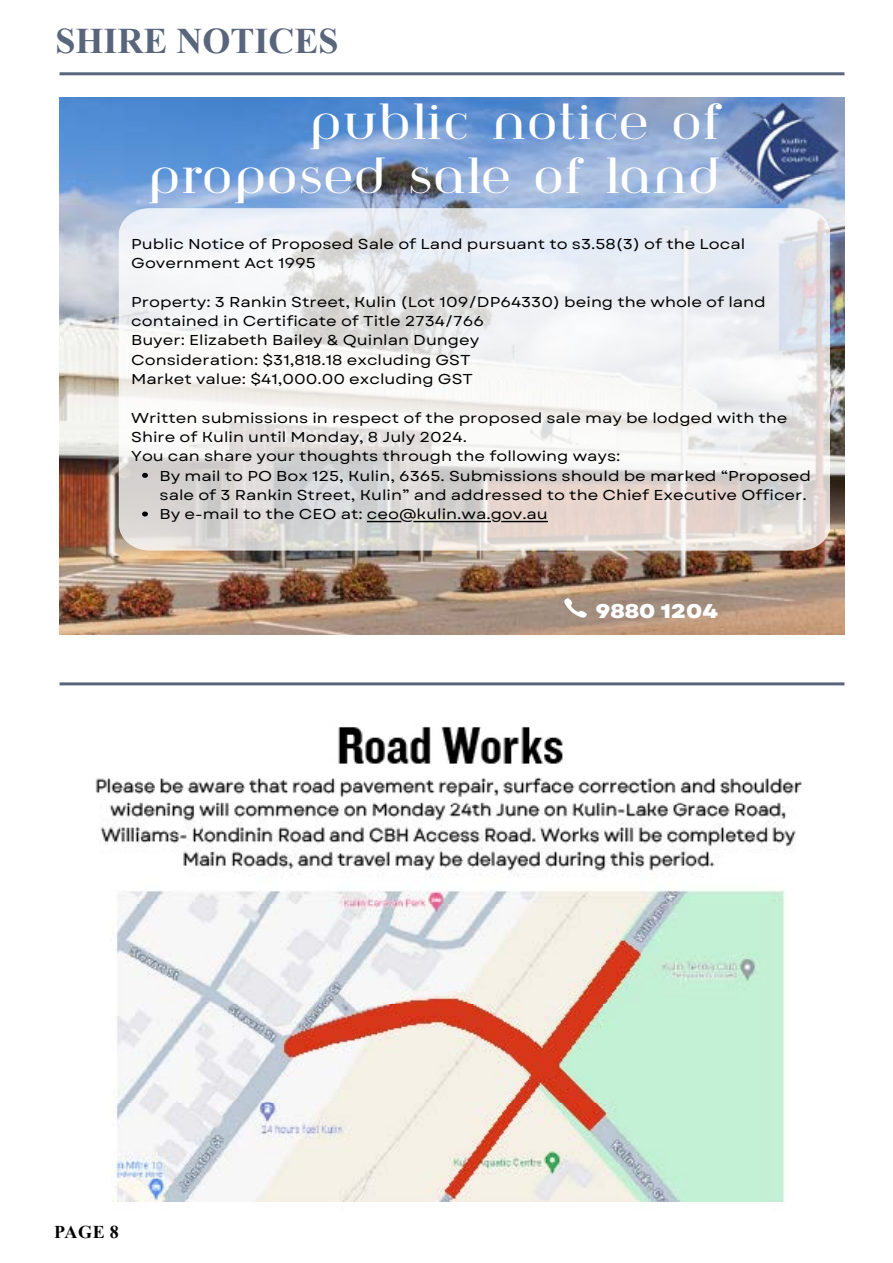
<style>
.page{position:relative;width:893px;height:1263px;background:#fff}
.page>*{position:absolute;margin:0;border:0;box-sizing:border-box;transform-origin:0 0}
.t1{font:38.55px/53.7px "Architype Bayer Type";color:#fff;text-align:right;scale:1.17 1}
.t2{font:700 36px "Times New Roman";color:#59657b}
.t3{font:800 19.8px "Garet";color:#fff;scale:1.17 1}
.t4{font:700 18px "Times New Roman";color:#000}
.t5{font:14.25px/19.4px "Garet";color:#000;scale:1.17 1}
</style>
<div class="page">
<hr style="left:60px;top:72px;width:784px;height:3px;background:#59657b">
<hr style="left:60px;top:682px;width:784px;height:3px;background:#59657b">
<img style="left:95px;top:727px;width:707px;height:475px">
<img style="left:60px;top:97px;width:784px;height:537px">
<svg style="left:564px;top:598px;width:23px;height:20px"></svg>
<img style="left:720px;top:103px;width:124px;height:102px">
<svg style="left:119px;top:208px;width:711px;height:343px"></svg>
<svg style="left:142px;top:473px;width:6px;height:5px"></svg>
<svg style="left:142px;top:511px;width:6px;height:5px"></svg>
<hr style="left:501px;top:521px;width:47px;height:1px;background:#000">
<hr style="left:413px;top:521px;width:78px;height:1px;background:#000">
<hr style="left:367px;top:521px;width:34px;height:1px;background:#000">
<h2 class="t2" style="left:55px;top:15px;width:285px">SHIRE NOTICES</h2>
<h1 class="t1" style="left:147px;top:99px;width:491px">PUBLIC NOTICE OF<br>PROPOSED SALE OF LAND</h1>
<p class="t5" style="left:131px;top:234px;width:526px">Public Notice of Proposed Sale of Land pursuant to s3.58(3) of the Local<br>Government Act 1995</p>
<p class="t5" style="left:131px;top:292px;width:544px">Property: 3 Rankin Street, Kulin (Lot 109/DP64330) being the whole of land contained in Certificate of Title 2734/766<br>Buyer: Elizabeth Bailey &amp; Quinlan Dungey<br>Consideration: $31,818.18 excluding GST<br>Market value: $41,000.00 excluding GST</p>
<p class="t5" style="left:131px;top:408px;width:562px">Written submissions in respect of the proposed sale may be lodged with the<br>Shire of Kulin until Monday, 8 July 2024.<br>You can share your thoughts through the following ways:</p>
<p class="t5" style="left:160px;top:466px;width:558px">By mail to PO Box 125, Kulin, 6365. Submissions should be marked “Proposed sale of 3 Rankin Street, Kulin” and addressed to the Chief Executive Officer.<br>By e-mail to the CEO at: ceo@kulin.wa.gov.au</p>
<p class="t4" style="left:54px;top:1219px;width:66px">PAGE 8</p>
<h3 class="t3" style="left:595px;top:599px;width:106px">9880 1204</h3>
</div>
